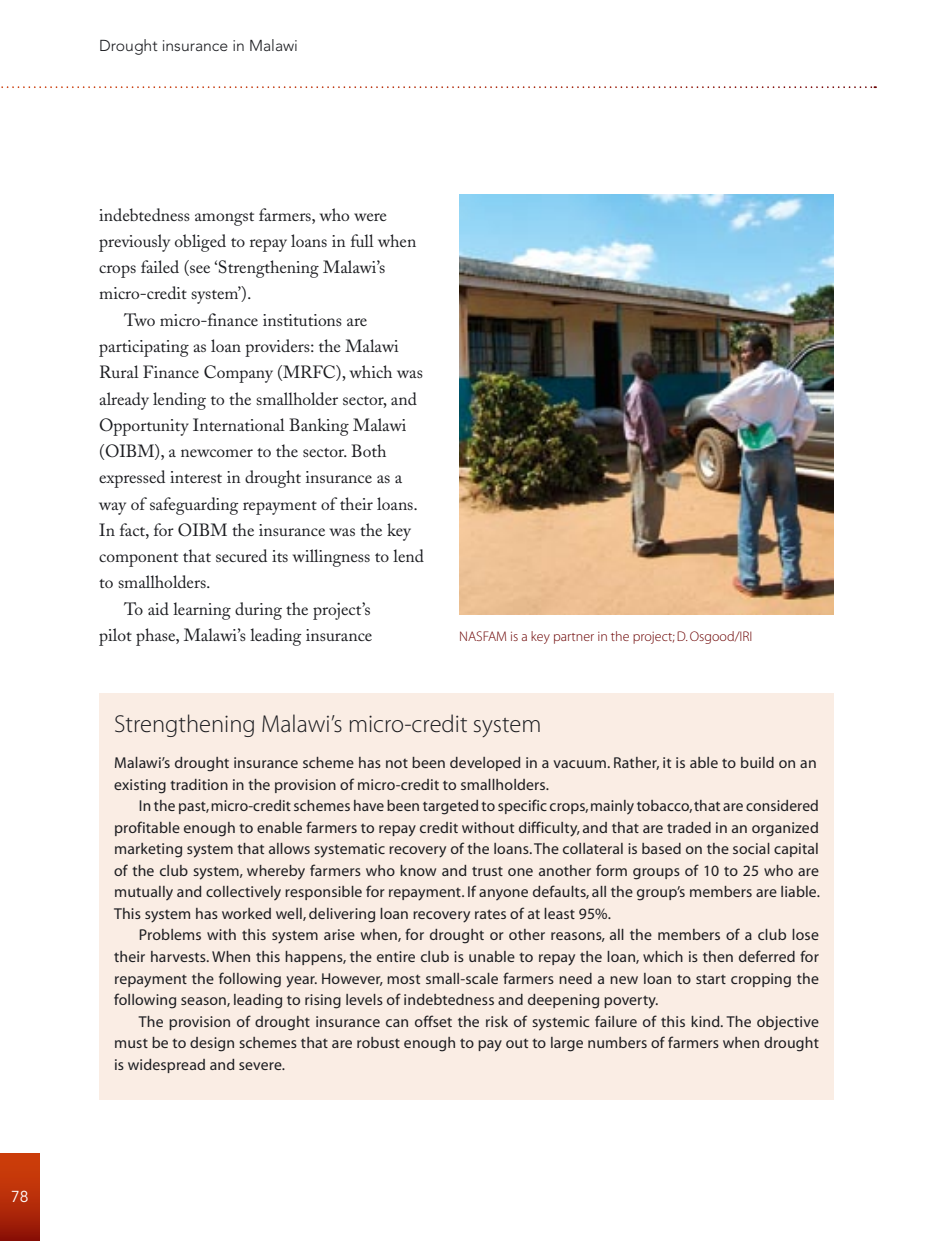
<style>
.page{position:relative;width:943px;height:1241px;background:#fff}
.page>*{position:absolute;margin:0;border:0;box-sizing:border-box;transform-origin:0 0}
.Box_heading{font:24.5px "Adobe Corp ID Myriad Lt";color:#1b1c20}
.Body__indent{font:17.5px/26.2px "Adobe Caslon";color:#1b1c20}
.Box_text__indent{font:15.75px/21.5px "Adobe Corp ID Myriad Rg";letter-spacing:.01em;color:#1b1c20;text-align:justify}
.Box_text__first{font:15.75px/21.5px "Adobe Corp ID Myriad Rg";letter-spacing:.01em;color:#1b1c20}
.t1{font:300 15.75px "Avenir";color:#1b1c20}
.t2{font:15.75px "Avenir";color:#fff}
.Image_caption{font:14px "Adobe Corp ID Myriad Lt";color:#6a0000}
</style>
<div class="page">
<svg style="left:1px;top:86px;width:874px;height:2px"></svg>
<div style="left:0;top:1153px;width:40px;height:87px;background:linear-gradient(to bottom,#d7440b,#931507)"></div>
<div style="left:99px;top:693px;width:734px;height:406px;background:#faede4"></div>
<img style="left:459px;top:194px;width:374px;height:420px">
<p class="t2" style="left:11px;top:1187px;width:19px">78</p>
<p class="t1" style="left:99px;top:37px;width:200px">Drought insurance in Malawi</p>
<p class="Body__indent" style="left:99px;top:202px;width:318px">indebtedness amongst farmers, who were previously obliged to repay loans in full when crops failed (see ‘Strengthening Malawi’s micro-credit system’).</p>
<p class="Body__indent" style="left:99px;top:307px;width:326px;text-indent:25px">Two micro-finance institutions are participating as loan providers: the Malawi Rural Finance Company (MRFC), which was already lending to the smallholder sector, and Opportunity International Banking Malawi (OIBM), a newcomer to the sector. Both expressed interest in drought insurance as a way of safeguarding repayment of their loans.<br>In fact, for OIBM the insurance was the key component that secured its willingness to lend to smallholders.</p>
<p class="Body__indent" style="left:99px;top:595px;width:274px;text-align:right">To aid learning during the project’s pilot phase, Malawi’s leading insurance</p>
<p class="Image_caption" style="left:459px;top:629px;width:295px">NASFAM is a key partner in the project; D. Osgood/IRI</p>
<p class="Box_heading" style="left:114px;top:711px;width:429px">Strengthening Malawi’s micro-credit system</p>
<p class="Box_text__first" style="left:114px;top:752px;width:704px">Malawi’s drought insurance scheme has not been developed in a vacuum. Rather, it is able to build on an existing tradition in the provision of micro-credit to smallholders.</p>
<p class="Box_text__indent" style="left:114px;top:795px;width:707px;text-indent:25px">In the past, micro-credit schemes have been targeted to specific crops, mainly tobacco, that are considered profitable enough to enable farmers to repay credit without difficulty, and that are traded in an organized marketing system that allows systematic recovery of the loans. The collateral is based on the social capital of the club system, whereby farmers who know and trust one another form groups of 10 to 25 who are mutually and collectively responsible for repayment. If anyone defaults, all the group’s members are liable.<br>This system has worked well, delivering loan recovery rates of at least 95%.</p>
<p class="Box_text__indent" style="left:114px;top:924px;width:706px;text-indent:25px">Problems with this system arise when, for drought or other reasons, all the members of a club lose their harvests. When this happens, the entire club is unable to repay the loan, which is then deferred for repayment the following year. However, most small-scale farmers need a new loan to start cropping the following season, leading to rising levels of indebtedness and deepening poverty.</p>
<p class="Box_text__indent" style="left:114px;top:1011px;width:706px;text-indent:25px">The provision of drought insurance can offset the risk of systemic failure of this kind. The objective must be to design schemes that are robust enough to pay out to large numbers of farmers when drought is widespread and severe.</p>
</div>
